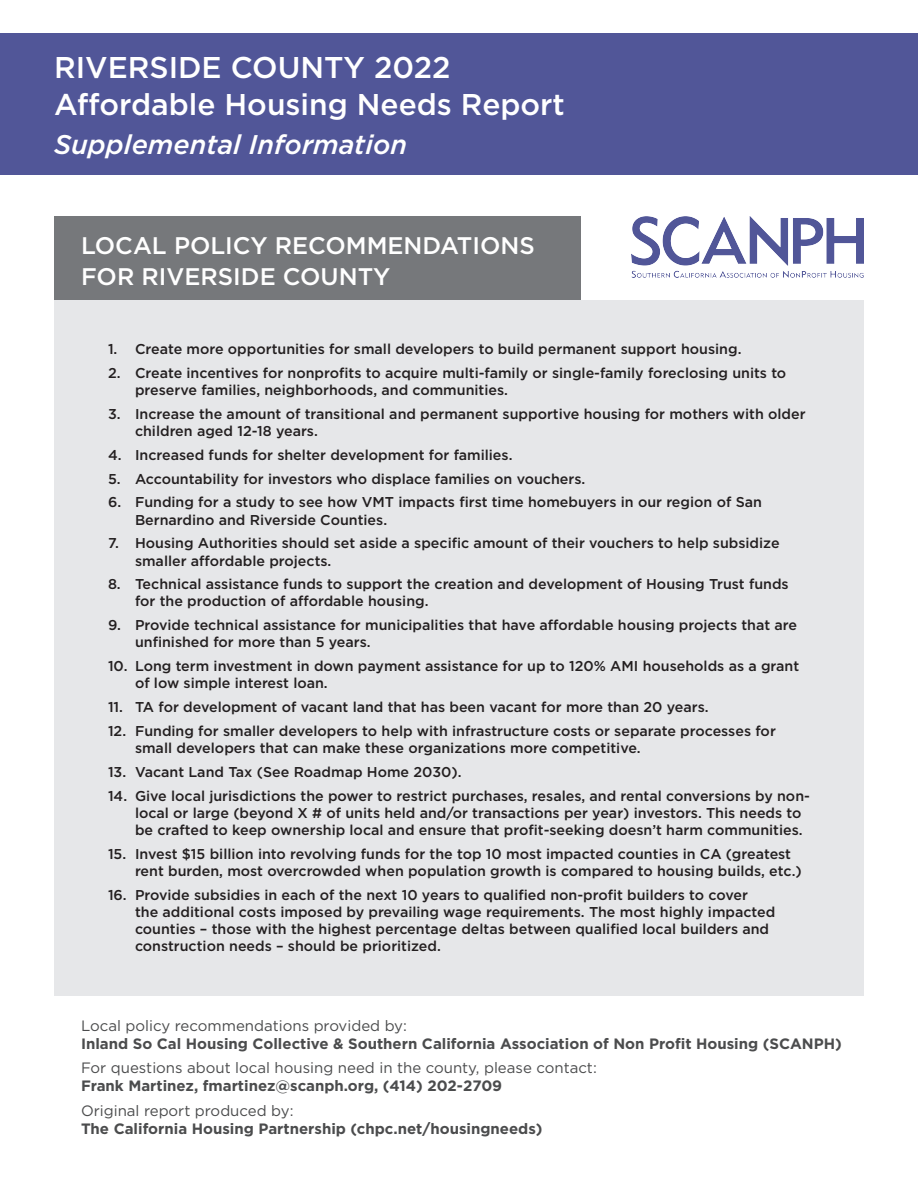
<style>
.page{position:relative;width:918px;height:1188px;background:#fff}
.page>*{position:absolute;margin:0;border:0;box-sizing:border-box;transform-origin:0 0}
.t1{font:500 30px "Gotham";color:#fff}
.t2{font:italic 500 27px "Gotham";color:#fff}
.t3{font:500 24px "Gotham";color:#fff}
.t4{font:700 15px "Gotham";color:#4b4c4d}
.t5{font:15px "Gotham";color:#4b4c4d}
.t6{font:500 14.25px/17.1px "Gotham";color:#231f20}
</style>
<div class="page">
<div style="left:0;top:33px;width:918px;height:142px;background:#515698"></div>
<div style="left:54px;top:216px;width:526px;height:88px;background:#76787b"></div>
<div style="left:54px;top:300px;width:810px;height:696px;background:#e6e7e9"></div>
<img style="left:632px;top:216px;width:232px;height:61px">
<p class="t1" style="left:54px;top:48px;width:398px">RIVERSIDE COUNTY 2022</p>
<h1 class="t1" style="left:54px;top:84px;width:512px">Affordable Housing Needs Report</h1>
<h2 class="t2" style="left:54px;top:127px;width:355px">Supplemental Information</h2>
<h3 class="t3" style="left:81px;top:230px;width:455px">LOCAL POLICY RECOMMENDATIONS</h3>
<p class="t3" style="left:81px;top:261px;width:311px">FOR RIVERSIDE COUNTY</p>
<p class="t6" style="left:108px;top:340px;width:635px">1. Create more opportunities for small developers to build permanent support housing.</p>
<p class="t6" style="left:135px;top:364px;width:653px;text-indent:-27px">2. Create incentives for nonprofits to acquire multi-family or single-family foreclosing units to preserve families, neighborhoods, and communities.</p>
<p class="t6" style="left:135px;top:405px;width:672px;text-indent:-27px">3. Increase the amount of transitional and permanent supportive housing for mothers with older children aged 12-18 years.</p>
<p class="t6" style="left:108px;top:446px;width:406px">4. Increased funds for shelter development for families.</p>
<p class="t6" style="left:108px;top:470px;width:479px">5. Accountability for investors who displace families on vouchers.</p>
<p class="t6" style="left:135px;top:494px;width:629px;text-indent:-27px">6. Funding for a study to see how VMT impacts first time homebuyers in our region of San<br>Bernardino and Riverside Counties.</p>
<p class="t6" style="left:135px;top:535px;width:646px;text-indent:-27px">7. Housing Authorities should set aside a specific amount of their vouchers to help subsidize smaller affordable projects.</p>
<p class="t6" style="left:135px;top:576px;width:655px;text-indent:-27px">8. Technical assistance funds to support the creation and development of Housing Trust funds for the production of affordable housing.</p>
<p class="t6" style="left:135px;top:617px;width:664px;text-indent:-27px">9. Provide technical assistance for municipalities that have affordable housing projects that are unfinished for more than 5 years.</p>
<p class="t6" style="left:135px;top:658px;width:666px;text-indent:-27px">10. Long term investment in down payment assistance for up to 120% AMI households as a grant of low simple interest loan.</p>
<p class="t6" style="left:108px;top:698px;width:602px">11. TA for development of vacant land that has been vacant for more than 20 years.</p>
<p class="t6" style="left:135px;top:722px;width:642px;text-indent:-27px">12. Funding for smaller developers to help with infrastructure costs or separate processes for small developers that can make these organizations more competitive.</p>
<p class="t6" style="left:108px;top:763px;width:355px">13. Vacant Land Tax (See Roadmap Home 2030).</p>
<p class="t6" style="left:135px;top:787px;width:677px;text-indent:-27px">14. Give local jurisdictions the power to restrict purchases, resales, and rental conversions by non&shy;local or large (beyond X # of units held and/or transactions per year) investors. This needs to be crafted to keep ownership local and ensure that profit-seeking doesn’t harm communities.</p>
<p class="t6" style="left:135px;top:845px;width:668px;text-indent:-27px">15. Invest $15 billion into revolving funds for the top 10 most impacted counties in CA (greatest rent burden, most overcrowded when population growth is compared to housing builds, etc.)</p>
<p class="t6" style="left:135px;top:886px;width:642px;text-indent:-27px">16. Provide subsidies in each of the next 10 years to qualified non-profit builders to cover<br>the additional costs imposed by prevailing wage requirements. The most highly impacted counties – those with the highest percentage deltas between qualified local builders and construction needs – should be prioritized.</p>
<p class="t5" style="left:81px;top:1016px;width:327px">Local policy recommendations provided by:</p>
<p class="t4" style="left:81px;top:1033px;width:762px">Inland So Cal Housing Collective &amp; Southern California Association of Non Profit Housing (SCANPH)</p>
<p class="t5" style="left:81px;top:1058px;width:517px">For questions about local housing need in the county, please contact:</p>
<p class="t4" style="left:81px;top:1076px;width:423px">Frank Martinez, fmartinez@scanph.org, (414) 202-2709</p>
<p class="t5" style="left:81px;top:1101px;width:214px">Original report produced by:</p>
<p class="t4" style="left:81px;top:1119px;width:463px">The California Housing Partnership (chpc.net/housingneeds)</p>
</div>
